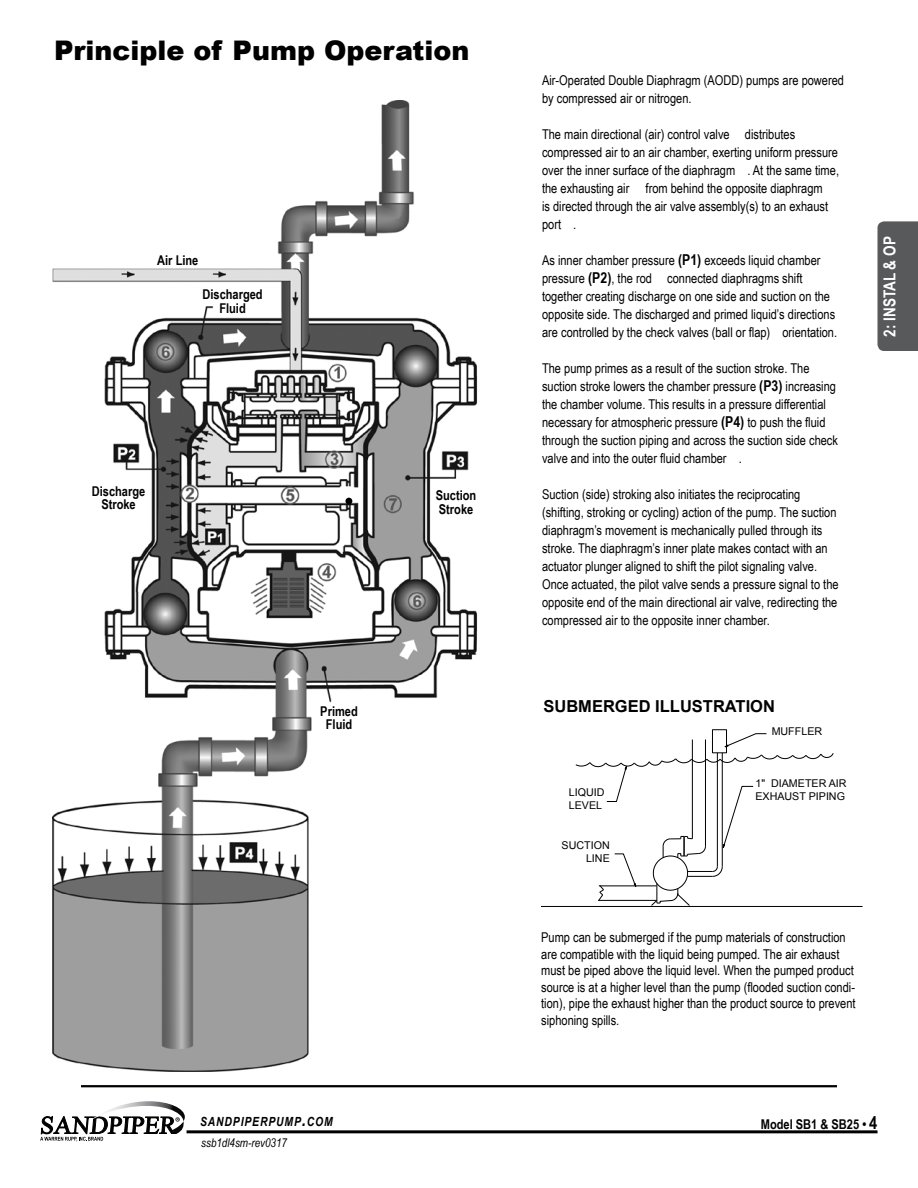
<style>
.page{position:relative;width:918px;height:1188px;background:#fff}
.page>*{position:absolute;margin:0;border:0;box-sizing:border-box;transform-origin:0 0}
.t1{font:900 27px "Arial";color:#000}
.t2{font:700 16.5px "Arial";color:#000}
.t3{font:700 16.5px "Arial Narrow";color:#fff}
.t4{font:13.5px/18px "Arial Narrow";color:#000}
.t5{font:700 13.5px/13.5px "Arial Narrow";color:#000;text-align:center}
.t6{font:italic 700 12.6px "Arial Narrow";letter-spacing:.07em;color:#000}
.t7{font:italic 12px "Arial Narrow";color:#000}
.t8{font:10.65px/12.9px "Arial";color:#000}
.s1{font-weight:700;font-size:15px}
.s2{font-size:18px}
</style>
<div class="page">
<hr style="left:81px;top:1085px;width:756px;height:2px;background:#000">
<img style="left:52px;top:100px;width:426px;height:971px">
<div style="left:345px;top:498px;width:7px;height:7px;background:#000;border-radius:50%"></div>
<div style="left:712px;top:729px;width:15px;height:24px;border:1px solid #000"></div>
<svg style="left:575px;top:733px;width:259px;height:173px"></svg>
<hr style="left:541px;top:906px;width:322px;height:1px;background:#000">
<hr style="left:187px;top:1130px;width:691px;height:3px;background:#000">
<svg style="left:40px;top:1101px;width:145px;height:41px"></svg>
<div style="left:878px;top:221px;width:40px;height:130px;background:#58595b"></div>
<h1 class="t1" style="left:54px;top:31px;width:417px">Principle of Pump Operation</h1>
<p class="t5" style="left:157px;top:253px;width:43px">Air Line</p>
<p class="t5" style="left:202px;top:287px;width:62px">Discharged<br>Fluid</p>
<p class="t5" style="left:92px;top:484px;width:55px">Discharge<br>Stroke</p>
<p class="t5" style="left:436px;top:488px;width:42px;text-align:left">Suction<br>Stroke</p>
<p class="t5" style="left:320px;top:703px;width:39px">Primed<br>Fluid</p>
<p class="t4" style="left:542px;top:71px;width:304px">Air-Operated Double Diaphragm (AODD) pumps are powered by compressed air or nitrogen.</p>
<p class="t4" style="left:542px;top:125px;width:299px">The main directional (air) control valve distributes compressed air to an air chamber, exerting uniform pressure over the inner surface of the diaphragm . At the same time, the exhausting air from behind the opposite diaphragm<br>is directed through the air valve assembly(s) to an exhaust port .</p>
<p class="t4" style="left:542px;top:251px;width:297px">As inner chamber pressure <span class="s1">(P1)</span> exceeds liquid chamber pressure <span class="s1">(P2)</span>, the rod connected diaphragms shift together creating discharge on one side and suction on the opposite side. The discharged and primed liquid’s directions are controlled by the check valves (ball or flap) orientation.</p>
<p class="t4" style="left:542px;top:359px;width:298px">The pump primes as a result of the suction stroke. The suction stroke lowers the chamber pressure <span class="s1">(P3)</span> increasing the chamber volume. This results in a pressure differential necessary for atmospheric pressure <span class="s1">(P4)</span> to push the fluid through the suction piping and across the suction side check valve and into the outer fluid chamber .</p>
<p class="t4" style="left:542px;top:485px;width:298px">Suction (side) stroking also initiates the reciprocating (shifting, stroking or cycling) action of the pump. The suction diaphragm’s movement is mechanically pulled through its stroke. The diaphragm’s inner plate makes contact with an actuator plunger aligned to shift the pilot signaling valve.<br>Once actuated, the pilot valve sends a pressure signal to the opposite end of the main directional air valve, redirecting the compressed air to the opposite inner chamber.</p>
<p class="t8" style="left:775px;top:486px;width:55px">SAFE AIR<br>EXHAUST<br>DISPOSAL<br>AREA</p>
<p class="t8" style="left:772px;top:579px;width:52px">MUFFLER</p>
<p class="t3" style="left:877px;top:337px;width:102px;rotate:-90deg">2: INSTAL &amp; OP</p>
<p class="t2" style="left:543px;top:695px;width:233px">SUBMERGED ILLUSTRATION</p>
<p class="t8" style="left:569px;top:786px;width:37px">LIQUID<br>LEVEL</p>
<p class="t8" style="left:562px;top:839px;width:50px;text-align:right">SUCTION<br>LINE</p>
<p class="t8" style="left:772px;top:724px;width:52px">MUFFLER</p>
<p class="t8" style="left:755px;top:777px;width:93px">1" DIAMETER AIR<br>EXHAUST PIPING</p>
<p class="t4" style="left:541px;top:929px;width:316px;line-height:16.5px">Pump can be submerged if the pump materials of construction are compatible with the liquid being pumped. The air exhaust must be piped above the liquid level. When the pumped product source is at a higher level than the pump (flooded suction condi&shy;tion), pipe the exhaust higher than the product source to prevent siphoning spills.</p>
<p class="t8" style="left:772px;top:970px;width:52px">MUFFLER</p>
<p class="t6" style="left:200px;top:1112px;width:134px">SANDPIPERPUMP<span class="s2">.</span>COM</p>
<p class="t5" style="left:761px;top:1117px;width:118px">Model SB1 &amp; SB25 • <span class="s2">4</span></p>
<p class="t7" style="left:201px;top:1135px;width:87px">ssb1dl4sm-rev0317</p>
</div>
